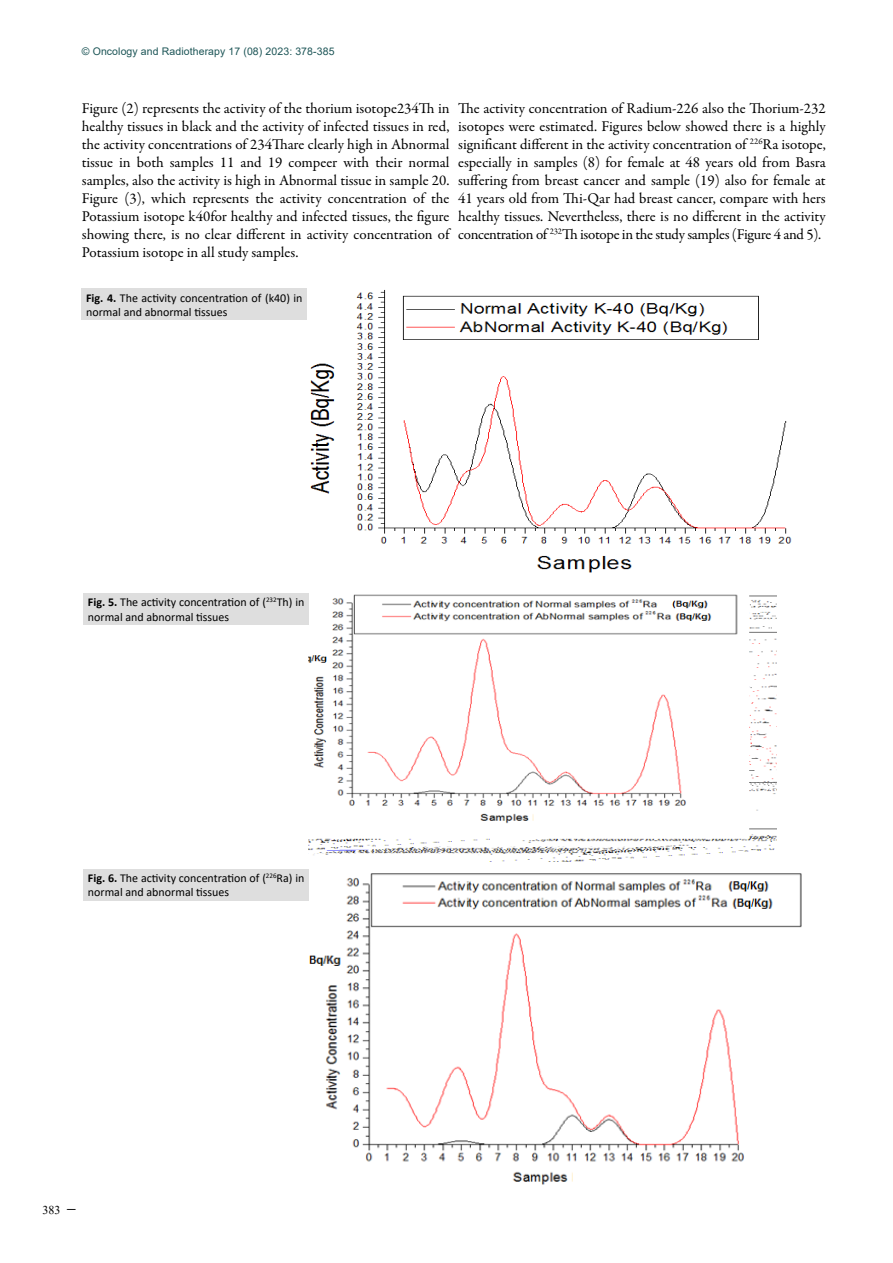
<style>
.page{position:relative;width:893px;height:1263px;background:#fff}
.page>*{position:absolute;margin:0;border:0;box-sizing:border-box;transform-origin:0 0}
.t1{font:15px/18px "Garamond Premr Pro";letter-spacing:-.015em;color:#000;text-align:justify}
.t2{font:12px/14.4px "Calibri";color:#000}
.t3{font:12px "Times New Roman";color:#000}
.t4{font:10.5px "Arial";letter-spacing:.01em;color:#1d5557}
.s1{font-weight:700}
.s2{font-family:"Minion Pro";font-size:18px}
</style>
<div class="page">
<img style="left:309px;top:873px;width:493px;height:312px">
<div style="left:84px;top:869px;width:225px;height:32px;background:#dedede"></div>
<img style="left:309px;top:594px;width:468px;height:267px">
<div style="left:84px;top:593px;width:225px;height:32px;background:#dedede"></div>
<img style="left:310px;top:289px;width:482px;height:284px">
<div style="left:82px;top:288px;width:225px;height:32px;background:#dedede"></div>
<p class="t4" style="left:82px;top:44px;width:254px">© Oncology and Radiotherapy 17 (08) 2023: 378-385</p>
<p class="t1" style="left:82px;top:100px;width:369px">Figure (2) represents the activity of the thorium isotope234Th in healthy tissues in black and the activity of infected tissues in red, the activity concentrations of 234Thare clearly high in Abnormal tissue in both samples 11 and 19 compeer with their normal samples, also the activity is high in Abnormal tissue in sample 20.<br>Figure (3), which represents the activity concentration of the Potassium isotope k40for healthy and infected tissues, the figure showing there, is no clear different in activity concentration of Potassium isotope in all study samples.</p>
<p class="t1" style="left:458px;top:100px;width:369px">The activity concentration of Radium-226 also the Thorium-232 isotopes were estimated. Figures below showed there is a highly significant different in the activity concentration of <sup>226</sup>Ra isotope, especially in samples (8) for female at 48 years old from Basra suffering from breast cancer and sample (19) also for female at 41 years old from Thi-Qar had breast cancer, compare with hers healthy tissues. Nevertheless, there is no different in the activity concentration of <sup>232</sup>Th isotope in the study samples (Figure 4 and 5).</p>
<p class="t2" style="left:86px;top:290px;width:218px"><span class="s1">Fig. 4.</span> The activity concentration of (k40) in normal and abnormal tissues</p>
<p class="t2" style="left:88px;top:595px;width:218px"><span class="s1">Fig. 5.</span> The activity concentration of (<sup>232</sup>Th) in normal and abnormal tissues</p>
<p class="t2" style="left:88px;top:870px;width:218px"><span class="s1">Fig. 6.</span> The activity concentration of (<sup>226</sup>Ra) in normal and abnormal tissues</p>
<p class="t3" style="left:43px;top:1202px;width:36px">383 <span class="s2">−</span></p>
</div>
